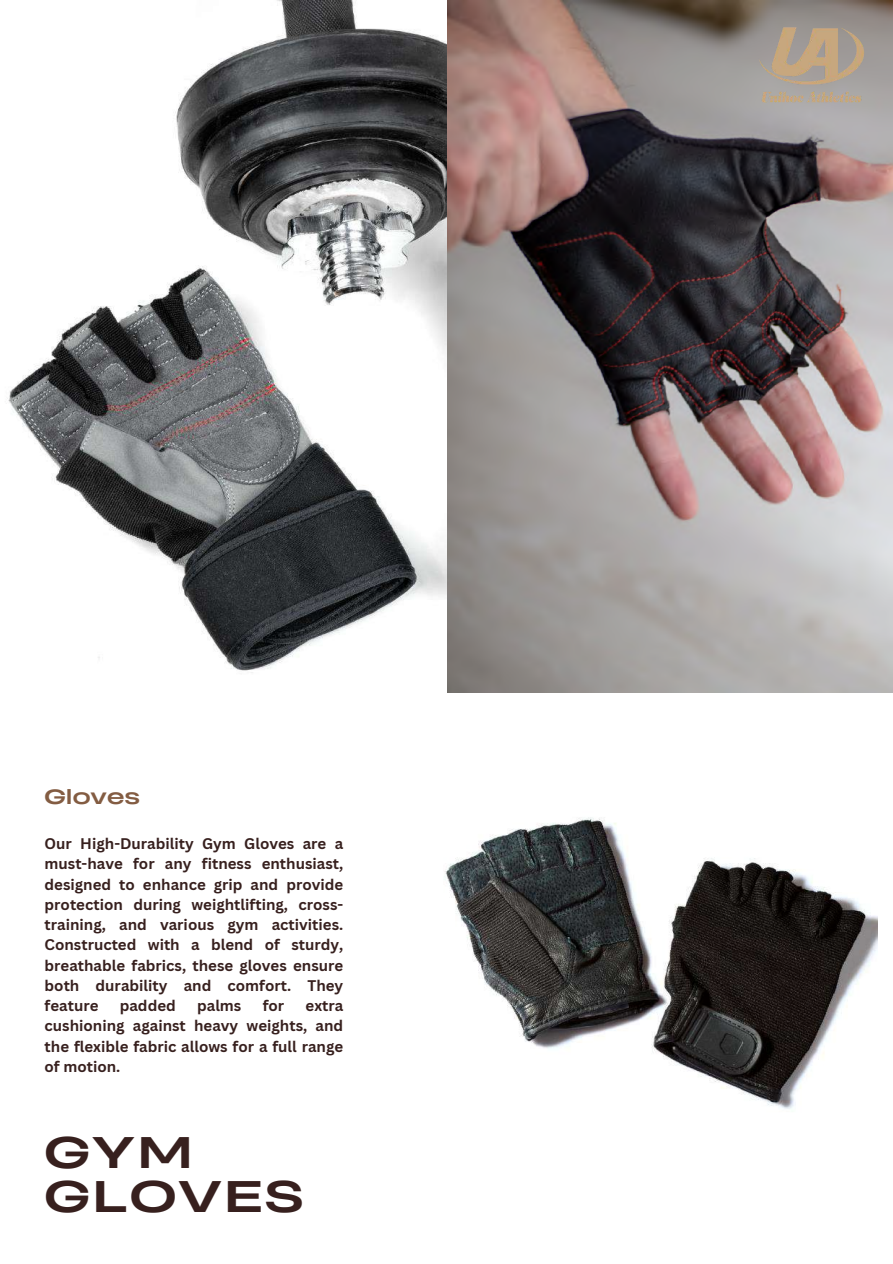
<style>
.page{position:relative;width:893px;height:1264px;background:#fff}
.page>*{position:absolute;margin:0;border:0;box-sizing:border-box;transform-origin:0 0}
.t1{font:41.55px/43.7px "Heading Now 94";letter-spacing:.05em;color:#37201e}
.t2{font:19.5px "Heading Now 94";color:#835c42}
.t3{font:700 15px/20.2px "Canva Sans";color:#37201e;text-align:justify}
</style>
<div class="page">
<img style="left:7px;top:0;width:885px;height:692px">
<img style="left:444px;top:817px;width:432px;height:292px">
<img style="left:743px;top:17px;width:136px;height:91px">
<h2 class="t2" style="left:45px;top:783px;width:97px">Gloves</h2>
<p class="t3" style="left:45px;top:833px;width:300px">Our High-Durability Gym Gloves are a must-have for any fitness enthusiast, designed to enhance grip and provide protection during weightlifting, cross&shy;training, and various gym activities.<br>Constructed with a blend of sturdy, breathable fabrics, these gloves ensure both durability and comfort. They feature</p>
<p class="t3" style="left:120px;top:995px;width:57px">padded</p>
<p class="t3" style="left:197px;top:995px;width:46px">palms</p>
<p class="t3" style="left:263px;top:995px;width:23px">for</p>
<p class="t3" style="left:45px;top:995px;width:300px;text-indent:261px">extra cushioning against heavy weights, and the flexible fabric allows for a full range of motion.</p>
<h1 class="t1" style="left:45px;top:1129px;width:260px">GYM<br>GLOVES</h1>
</div>
